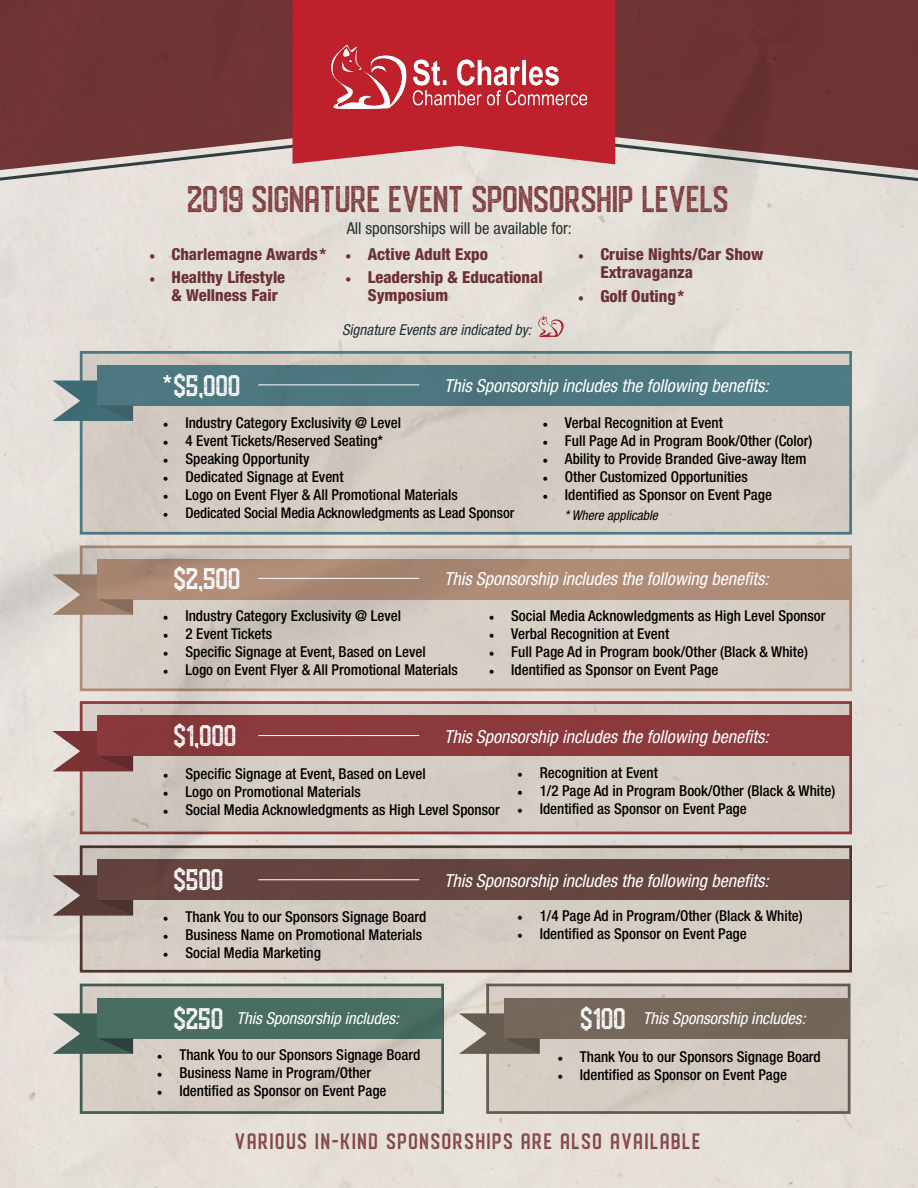
<style>
.page{position:relative;width:918px;height:1188px;background:#fff}
.page>*{position:absolute;margin:0;border:0;box-sizing:border-box;transform-origin:0 0}
.t1{font:30px "Areno Rough";color:#7e3d3f}
.t2{font:24px "Areno Rough";color:#fff}
.t3{font:800 condensed 21px "Helvetica Neue LT Pro";color:#fff}
.t4{font:italic condensed 18px "Helvetica Neue LT Pro";color:#fff}
.t5{font:18px "Areno Rough";letter-spacing:.1em;color:#7e3d3f}
.t6{font:800 condensed 16.5px/18px "Helvetica Neue LT Pro";color:#6b3134}
.t7{font:italic condensed 16.5px "Helvetica Neue LT Pro";color:#fff}
.t8{font:condensed 16.5px "Helvetica Neue LT Pro";color:#223131}
.t9{font:500 condensed 15px "Helvetica Neue LT Pro";color:#000}
.t10{font:italic condensed 15px "Helvetica Neue LT Pro";color:#223131}
.t11{font:500 condensed 14.7px "Helvetica Neue LT Pro";letter-spacing:-.01em;color:#000}
.t12{font:italic condensed 13.5px "Helvetica Neue LT Pro";color:#000}
.s1{font-family:"Minion Pro";font-weight:400;font-stretch:normal}
</style>
<div class="page">
<div style="left:82px;top:352px;width:768px;height:181px;background:#d4cbc4"></div>
<div style="left:82px;top:546px;width:768px;height:144px;background:linear-gradient(to right,#d1c8c0,#d7cec6)"></div>
<div style="left:82px;top:702px;width:768px;height:131px;background:#d4ccc4"></div>
<div style="left:82px;top:846px;width:768px;height:126px;background:#d5ccc4"></div>
<div style="left:81px;top:984px;width:362px;height:129px;background:#d6cec4"></div>
<div style="left:487px;top:984px;width:363px;height:129px;background:#d5cdc4"></div>
<div style="left:80px;top:351px;width:772px;height:184px;border:3px solid #55848a"></div>
<div style="left:80px;top:545px;width:772px;height:146px;border:3px solid #bc987f"></div>
<div style="left:80px;top:701px;width:772px;height:133px;border:3px solid #973f41"></div>
<div style="left:80px;top:845px;width:772px;height:128px;border:3px solid #543832"></div>
<div style="left:80px;top:984px;width:364px;height:130px;border:3px solid #44685c"></div>
<div style="left:486px;top:984px;width:365px;height:130px;border:3px solid #6f6456"></div>
<div style="left:98px;top:365px;width:752px;height:40px;background:#4d777e"></div>
<svg style="left:52px;top:381px;width:81px;height:40px"></svg>
<div style="left:98px;top:559px;width:752px;height:40px;background:#ae8c77"></div>
<svg style="left:52px;top:574px;width:81px;height:41px"></svg>
<div style="left:98px;top:715px;width:752px;height:41px;background:#8c393c"></div>
<svg style="left:52px;top:731px;width:81px;height:40px"></svg>
<div style="left:98px;top:860px;width:752px;height:40px;background:#65443f"></div>
<svg style="left:52px;top:875px;width:81px;height:41px"></svg>
<div style="left:98px;top:998px;width:345px;height:40px;background:#496d62"></div>
<svg style="left:52px;top:1013px;width:81px;height:41px"></svg>
<div style="left:504px;top:998px;width:346px;height:40px;background:#75685b"></div>
<svg style="left:459px;top:1013px;width:81px;height:41px"></svg>
<hr style="left:258px;top:385px;width:161px;height:1px;background:#fff">
<hr style="left:258px;top:578px;width:161px;height:1px;background:#fff">
<hr style="left:258px;top:735px;width:161px;height:1px;background:#fff">
<hr style="left:258px;top:879px;width:161px;height:1px;background:#fff">
<div style="left:0;top:0;width:918px;height:124px;background:#6f3434"></div>
<svg style="left:0;top:124px;width:918px;height:60px;background:#ab908d"></svg>
<svg style="left:293px;top:0;width:322px;height:164px;background:#c2303a"></svg>
<img style="left:331px;top:44px;width:256px;height:65px">
<svg style="left:538px;top:316px;width:26px;height:21px"></svg>
<h1 class="t1" style="left:188px;top:188px;width:543px">2019 SIGNATURE EVENT SPONSORSHIP LEVELS</h1>
<p class="t8" style="left:347px;top:218px;width:227px">All sponsorships will be available for:</p>
<p class="t6" style="left:149px;top:245px;width:179px"><span class="s1">•</span> Charlemagne Awards*</p>
<p class="t6" style="left:172px;top:268px;width:115px;text-indent:-23px"><span class="s1">•</span> Healthy Lifestyle &amp; Wellness Fair</p>
<p class="t6" style="left:345px;top:245px;width:144px"><span class="s1">•</span> Active Adult Expo</p>
<p class="t6" style="left:368px;top:268px;width:176px;text-indent:-23px"><span class="s1">•</span> Leadership &amp; Educational<br>Symposium</p>
<p class="t6" style="left:600px;top:245px;width:164px;text-indent:-23px"><span class="s1">•</span> Cruise Nights/Car Show<br>Extravaganza</p>
<p class="t6" style="left:578px;top:287px;width:108px"><span class="s1">•</span> Golf Outing*</p>
<p class="t10" style="left:342px;top:321px;width:191px">Signature Events are indicated by:</p>
<h2 class="t2" style="left:175px;top:376px;width:68px">$5,000</h2>
<h3 class="t3" style="left:163px;top:369px;width:10px">*</h3>
<p class="t4" style="left:444px;top:375px;width:326px">This Sponsorship includes the following benefits:</p>
<p class="t9" style="left:163px;top:413px;width:240px"><span class="s1">•</span> Industry Category Exclusivity @ Level</p>
<p class="t9" style="left:163px;top:431px;width:222px"><span class="s1">•</span> 4 Event Tickets/Reserved Seating*</p>
<p class="t9" style="left:163px;top:449px;width:148px"><span class="s1">•</span> Speaking Opportunity</p>
<p class="t9" style="left:163px;top:467px;width:182px"><span class="s1">•</span> Dedicated Signage at Event</p>
<p class="t9" style="left:163px;top:485px;width:297px"><span class="s1">•</span> Logo on Event Flyer &amp; All Promotional Materials</p>
<p class="t11" style="left:163px;top:504px;width:353px"><span class="s1">•</span> Dedicated Social Media Acknowledgments as Lead Sponsor</p>
<p class="t9" style="left:542px;top:413px;width:182px"><span class="s1">•</span> Verbal Recognition at Event</p>
<p class="t9" style="left:542px;top:431px;width:271px"><span class="s1">•</span> Full Page Ad in Program Book/Other (Color)</p>
<p class="t9" style="left:542px;top:449px;width:266px"><span class="s1">•</span> Ability to Provide Branded Give-away Item</p>
<p class="t9" style="left:542px;top:467px;width:207px"><span class="s1">•</span> Other Customized Opportunities</p>
<p class="t9" style="left:542px;top:485px;width:231px"><span class="s1">•</span> Identified as Sponsor on Event Page</p>
<p class="t12" style="left:564px;top:507px;width:95px">* Where applicable</p>
<h2 class="t2" style="left:175px;top:569px;width:68px">$2,500</h2>
<p class="t4" style="left:444px;top:569px;width:326px">This Sponsorship includes the following benefits:</p>
<p class="t9" style="left:163px;top:606px;width:240px"><span class="s1">•</span> Industry Category Exclusivity @ Level</p>
<p class="t9" style="left:163px;top:624px;width:111px"><span class="s1">•</span> 2 Event Tickets</p>
<p class="t9" style="left:163px;top:642px;width:264px"><span class="s1">•</span> Specific Signage at Event, Based on Level</p>
<p class="t9" style="left:163px;top:660px;width:297px"><span class="s1">•</span> Logo on Event Flyer &amp; All Promotional Materials</p>
<p class="t9" style="left:489px;top:606px;width:338px"><span class="s1">•</span> Social Media Acknowledgments as High Level Sponsor</p>
<p class="t9" style="left:489px;top:624px;width:182px"><span class="s1">•</span> Verbal Recognition at Event</p>
<p class="t9" style="left:489px;top:642px;width:321px"><span class="s1">•</span> Full Page Ad in Program book/Other (Black &amp; White)</p>
<p class="t9" style="left:489px;top:660px;width:231px"><span class="s1">•</span> Identified as Sponsor on Event Page</p>
<h2 class="t2" style="left:175px;top:727px;width:64px">$1,000</h2>
<p class="t4" style="left:444px;top:726px;width:326px">This Sponsorship includes the following benefits:</p>
<p class="t9" style="left:163px;top:765px;width:264px"><span class="s1">•</span> Specific Signage at Event, Based on Level</p>
<p class="t9" style="left:163px;top:783px;width:199px"><span class="s1">•</span> Logo on Promotional Materials</p>
<p class="t9" style="left:163px;top:801px;width:338px"><span class="s1">•</span> Social Media Acknowledgments as High Level Sponsor</p>
<p class="t9" style="left:517px;top:764px;width:142px"><span class="s1">•</span> Recognition at Event</p>
<p class="t9" style="left:517px;top:782px;width:320px"><span class="s1">•</span> 1/2 Page Ad in Program Book/Other (Black &amp; White)</p>
<p class="t9" style="left:517px;top:800px;width:231px"><span class="s1">•</span> Identified as Sponsor on Event Page</p>
<h2 class="t2" style="left:175px;top:871px;width:51px">$500</h2>
<p class="t9" style="left:163px;top:908px;width:265px"><span class="s1">•</span> Thank You to our Sponsors Signage Board</p>
<p class="t9" style="left:163px;top:926px;width:261px"><span class="s1">•</span> Business Name on Promotional Materials</p>
<p class="t9" style="left:163px;top:944px;width:160px"><span class="s1">•</span> Social Media Marketing</p>
<p class="t4" style="left:444px;top:870px;width:326px">This Sponsorship includes the following benefits:</p>
<p class="t9" style="left:517px;top:906px;width:287px"><span class="s1">•</span> 1/4 Page Ad in Program/Other (Black &amp; White)</p>
<p class="t9" style="left:517px;top:924px;width:231px"><span class="s1">•</span> Identified as Sponsor on Event Page</p>
<h2 class="t2" style="left:175px;top:1009px;width:51px">$250</h2>
<h2 class="t2" style="left:581px;top:1009px;width:47px">$100</h2>
<p class="t7" style="left:236px;top:1009px;width:164px">This Sponsorship includes:</p>
<p class="t7" style="left:643px;top:1009px;width:164px">This Sponsorship includes:</p>
<p class="t9" style="left:157px;top:1046px;width:265px"><span class="s1">•</span> Thank You to our Sponsors Signage Board</p>
<p class="t9" style="left:157px;top:1064px;width:216px"><span class="s1">•</span> Business Name in Program/Other</p>
<p class="t9" style="left:157px;top:1082px;width:231px"><span class="s1">•</span> Identified as Sponsor on Event Page</p>
<p class="t9" style="left:557px;top:1048px;width:265px"><span class="s1">•</span> Thank You to our Sponsors Signage Board</p>
<p class="t9" style="left:557px;top:1066px;width:231px"><span class="s1">•</span> Identified as Sponsor on Event Page</p>
<p class="t5" style="left:236px;top:1135px;width:467px">VARIOUS IN-KIND SPONSORSHIPS ARE ALSO AVAILABLE</p>
</div>
